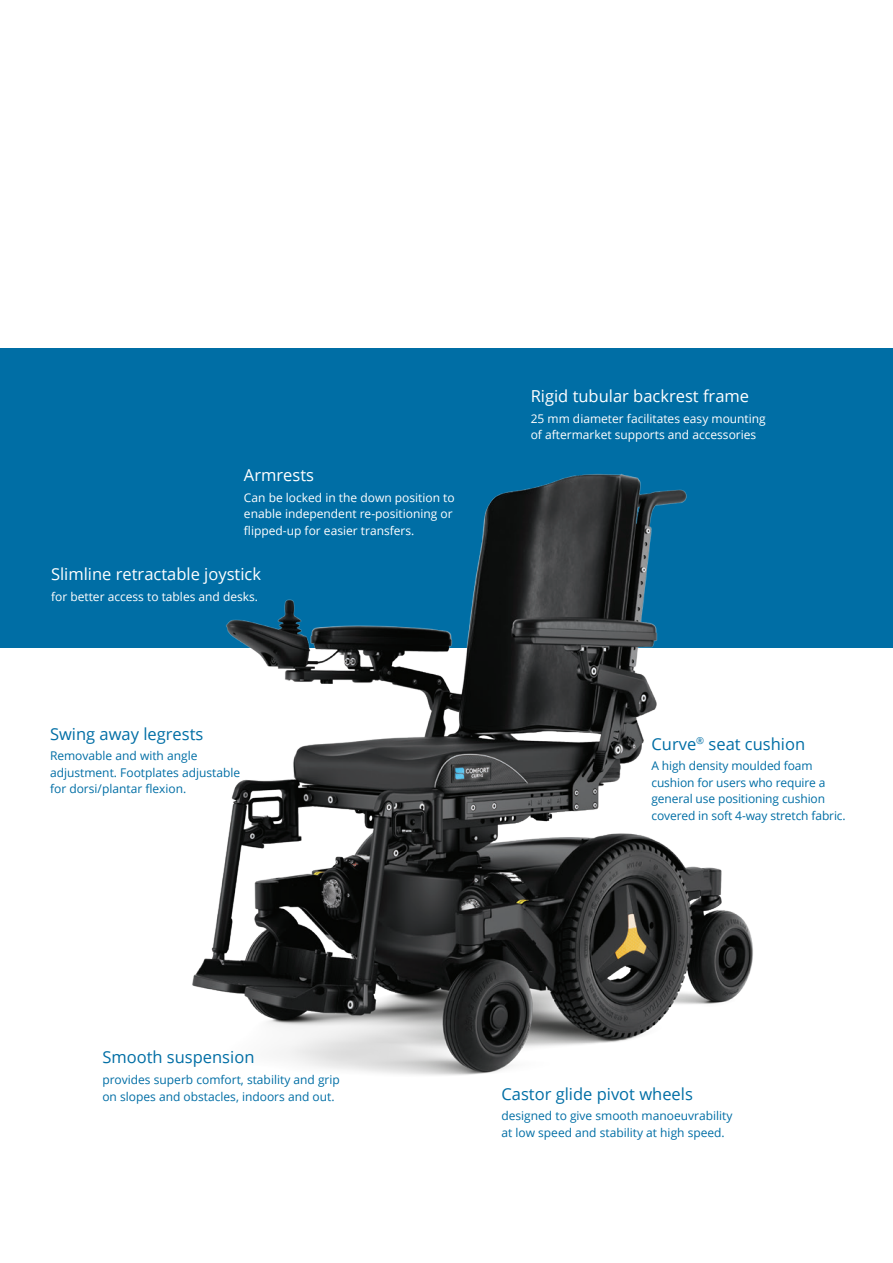
<style>
.page{position:relative;width:893px;height:1263px;background:#fff}
.page>*{position:absolute;margin:0;border:0;box-sizing:border-box;transform-origin:0 0}
.Product_page__headli{font:16.5px "Open Sans";color:#006ea5}
.Product_page__headli-2{font:16.5px "Open Sans";color:#fff}
.Product_page__body_t{font:12px/16.5px "Open Sans";color:#006ea5}
.Product_page__body_t-2{font:12px/16.5px "Open Sans";color:#fff}
.Product_page__headli-3{font:12px "Open Sans";color:#fff}
</style>
<div class="page">
<div style="left:0;top:348px;width:893px;height:300px;background:#006ea5"></div>
<img style="left:192px;top:474px;width:561px;height:602px">
<p class="Product_page__headli-2" style="left:244px;top:463px;width:72px">Armrests</p>
<p class="Product_page__body_t-2" style="left:244px;top:489px;width:212px">Can be locked in the down position to enable independent re-positioning or flipped-up for easier transfers.</p>
<p class="Product_page__headli-2" style="left:51px;top:563px;width:212px">Slimline retractable joystick</p>
<p class="Product_page__headli-3" style="left:51px;top:588px;width:209px">for better access to tables and desks.</p>
<p class="Product_page__headli" style="left:50px;top:722px;width:155px">Swing away legrests</p>
<p class="Product_page__body_t" style="left:50px;top:747px;width:192px">Removable and with angle adjustment. Footplates adjustable for dorsi/plantar flexion.</p>
<p class="Product_page__headli-2" style="left:531px;top:384px;width:220px">Rigid tubular backrest frame</p>
<p class="Product_page__body_t-2" style="left:531px;top:410px;width:237px">25 mm diameter facilitates easy mounting of aftermarket supports and accessories</p>
<p class="Product_page__headli" style="left:651px;top:732px;width:155px">Curve<sup>®</sup> seat cushion</p>
<p class="Product_page__body_t" style="left:651px;top:757px;width:196px">A high density moulded foam cushion for users who require a general use positioning cushion covered in soft 4-way stretch fabric.</p>
<p class="Product_page__headli" style="left:102px;top:1046px;width:154px">Smooth suspension</p>
<p class="Product_page__body_t" style="left:102px;top:1071px;width:239px">provides superb comfort, stability and grip on slopes and obstacles, indoors and out.</p>
<p class="Product_page__headli" style="left:501px;top:1082px;width:193px">Castor glide pivot wheels</p>
<p class="Product_page__body_t" style="left:501px;top:1107px;width:233px">designed to give smooth manoeuvrability at low speed and stability at high speed.</p>
</div>
